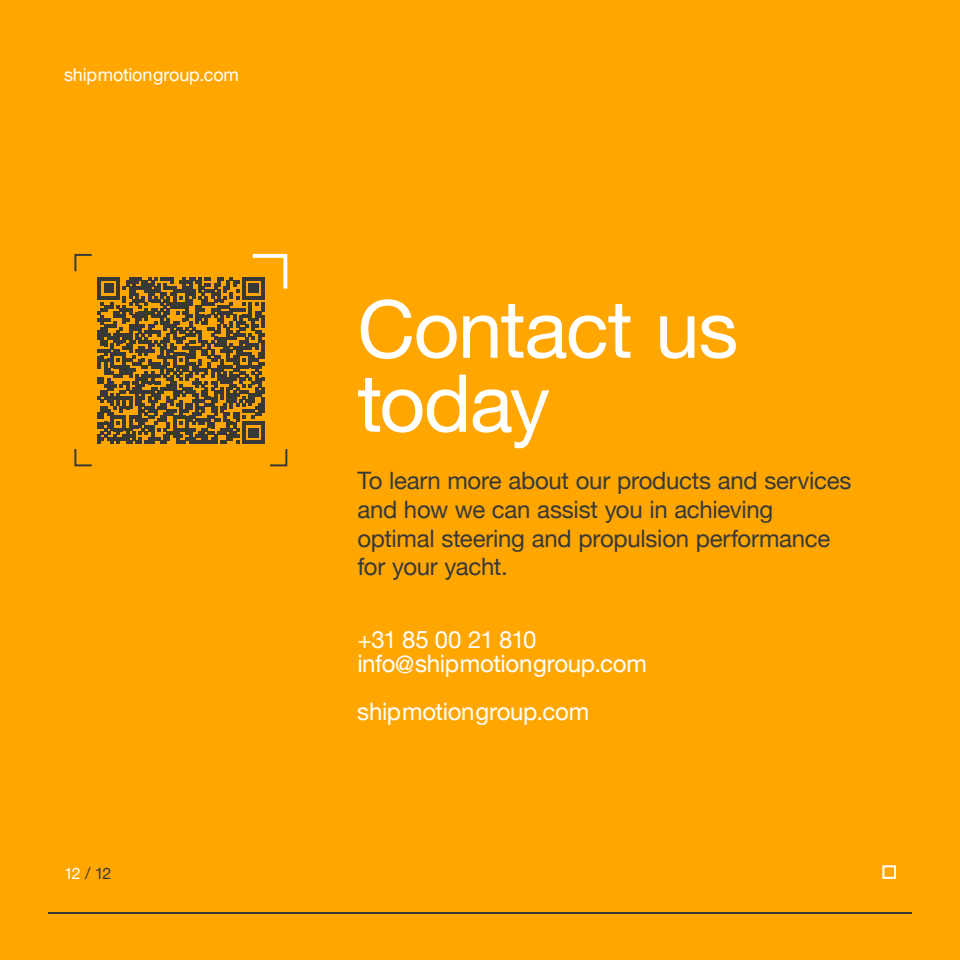
<style>
.page{position:relative;width:960px;height:960px;background:#ffa700}
.page>*{position:absolute;margin:0;border:0;box-sizing:border-box;transform-origin:0 0}
.t1{font:80px/74px "Helvetica Neue";letter-spacing:-.02em;color:#fff}
.t2{font:24px/28.8px "Helvetica Neue";letter-spacing:-.01em;color:#383937}
.t3{font:24px/24px "Helvetica Neue";letter-spacing:-.015em;color:#fff}
.t4{font:18px "Helvetica Neue";letter-spacing:-.01em;color:#fff}
.t5{font:16px "Helvetica Neue";color:#383937}
.s1{color:#ffa700}
</style>
<div class="page">
<hr style="left:48px;top:912px;width:864px;height:2px;background:#383937">
<svg style="left:74px;top:253px;width:214px;height:214px"></svg>
<div style="left:882px;top:865px;width:14px;height:14px;border:2px solid #fff"></div>
<p class="t4" style="left:64px;top:61px;width:176px">shipmotiongroup.com</p>
<p class="t5" style="left:64px;top:862px;width:49px"><span class="s1">12</span> / 12</p>
<h1 class="t1" style="left:357px;top:297px;width:382px">Contact us today</h1>
<p class="t2" style="left:357px;top:468px;width:496px">To learn more about our products and services and how we can assist you in achieving optimal steering and propulsion performance for your yacht.</p>
<p class="t3" style="left:357px;top:629px;width:291px">+31 85 00 21 810 info@shipmotiongroup.com</p>
<p class="t3" style="left:357px;top:701px;width:233px">shipmotiongroup.com</p>
</div>
